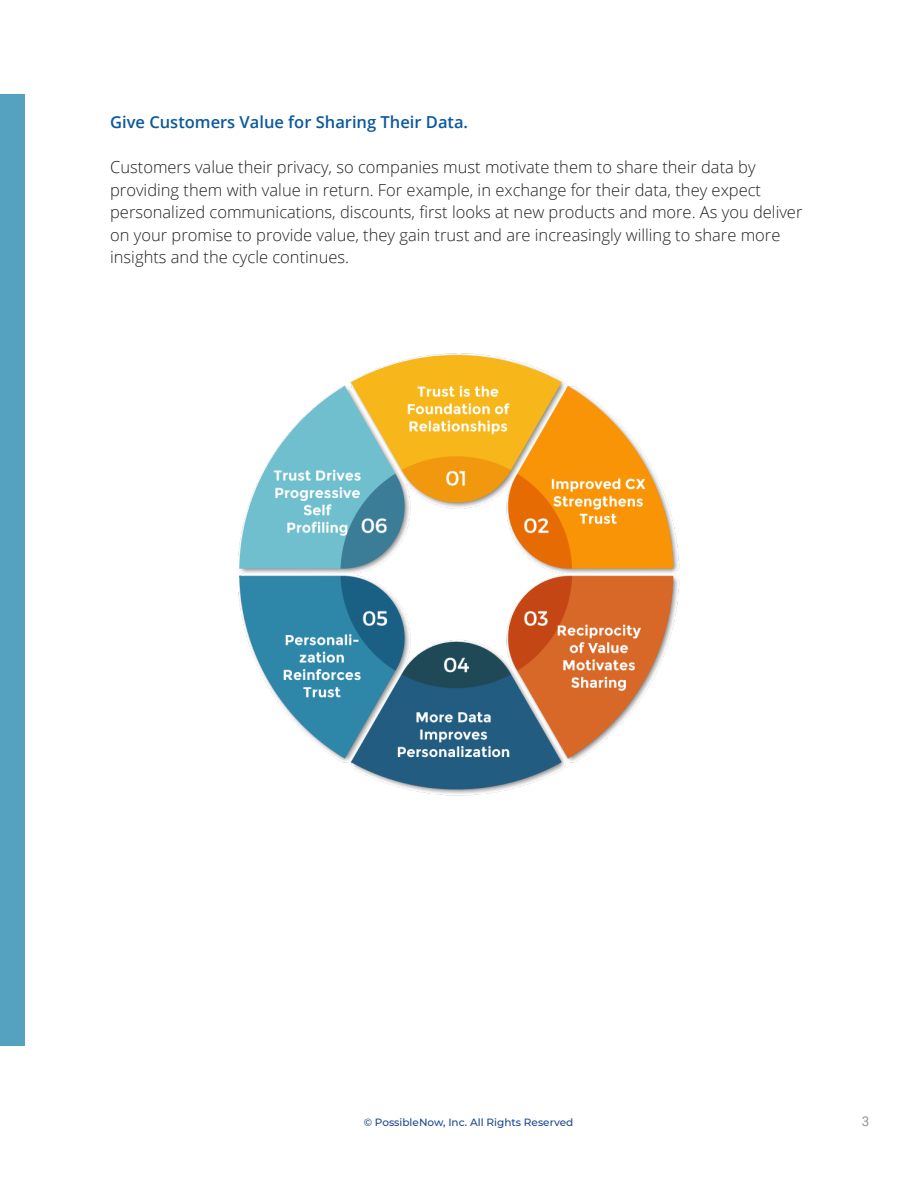
<style>
.page{position:relative;width:918px;height:1188px;background:#fff}
.page>*{position:absolute;margin:0;border:0;box-sizing:border-box;transform-origin:0 0}
.CP_Paragraph{font:300 16.5px/22.5px "Open Sans";color:#231f20}
.CP_Paragraph-2{font:600 16.5px "Open Sans";color:#0b599e}
.t1{font:13.5px "Roboto";color:#939598}
.t2{font:500 10.5px "Montserrat";color:#1b488d}
</style>
<div class="page">
<div style="left:0;top:94px;width:25px;height:951px;background:#55a2c0"></div>
<img style="left:238px;top:353px;width:442px;height:443px">
<p class="CP_Paragraph-2" style="left:110px;top:111px;width:360px">Give Customers Value for Sharing Their Data.</p>
<p class="CP_Paragraph" style="left:110px;top:156px;width:694px">Customers value their privacy, so companies must motivate them to share their data by providing them with value in return. For example, in exchange for their data, they expect personalized communications, discounts, first looks at new products and more. As you deliver on your promise to provide value, they gain trust and are increasingly willing to share more insights and the cycle continues.</p>
<p class="t2" style="left:364px;top:1115px;width:211px">© PossibleNow, Inc. All Rights Reserved</p>
<p class="t1" style="left:862px;top:1112px;width:9px">3</p>
</div>
